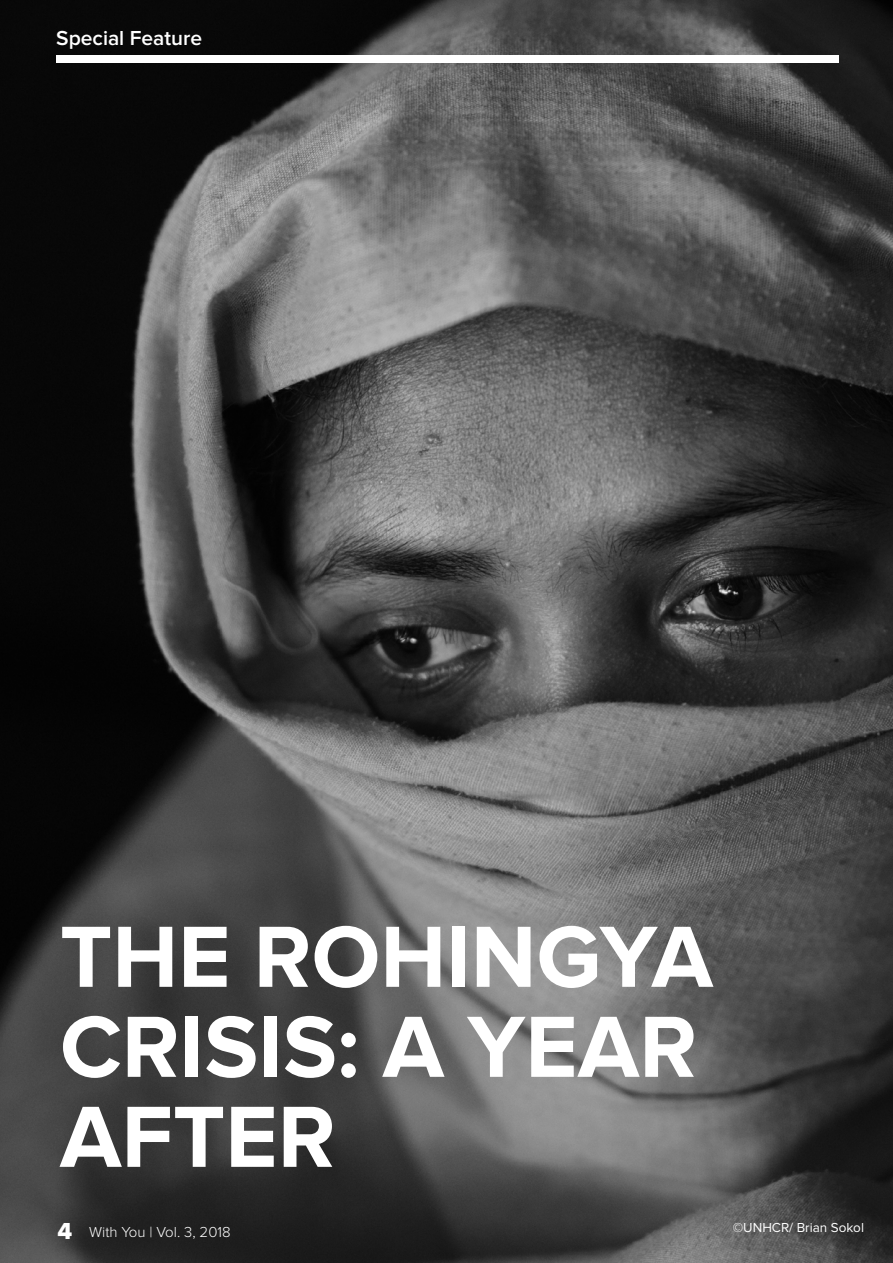
<style>
.page{position:relative;width:893px;height:1263px;background:#fff}
.page>*{position:absolute;margin:0;border:0;box-sizing:border-box;transform-origin:0 0}
.t1{font:700 90px/90px "Proxima Nova";color:#fff}
.t2{font:600 21px "Proxima Nova";color:#fff}
.t3{font:300 15px "Proxima Nova";color:#fff}
.t4{font:13.5px "Proxima Nova";color:#fff}
.s1{font-family:"Proxima Nova Extrabld";font-weight:400;font-size:24px}
</style>
<div class="page">
<img style="left:0;top:0;width:893px;height:1263px">
<div style="left:56px;top:55px;width:783px;height:8px;background:#fff"></div>
<p class="t2" style="left:56px;top:26px;width:147px">Special Feature</p>
<p class="t1" style="left:60px;top:914px;width:655px">THE ROHINGYA<br>CRISIS: A YEAR<br>AFTER</p>
<p class="t3" style="left:57px;top:1223px;width:175px"><span class="s1">4</span> With You | Vol. 3, 2018</p>
<p class="t4" style="left:733px;top:1220px;width:133px">©UNHCR/ Brian Sokol</p>
</div>
